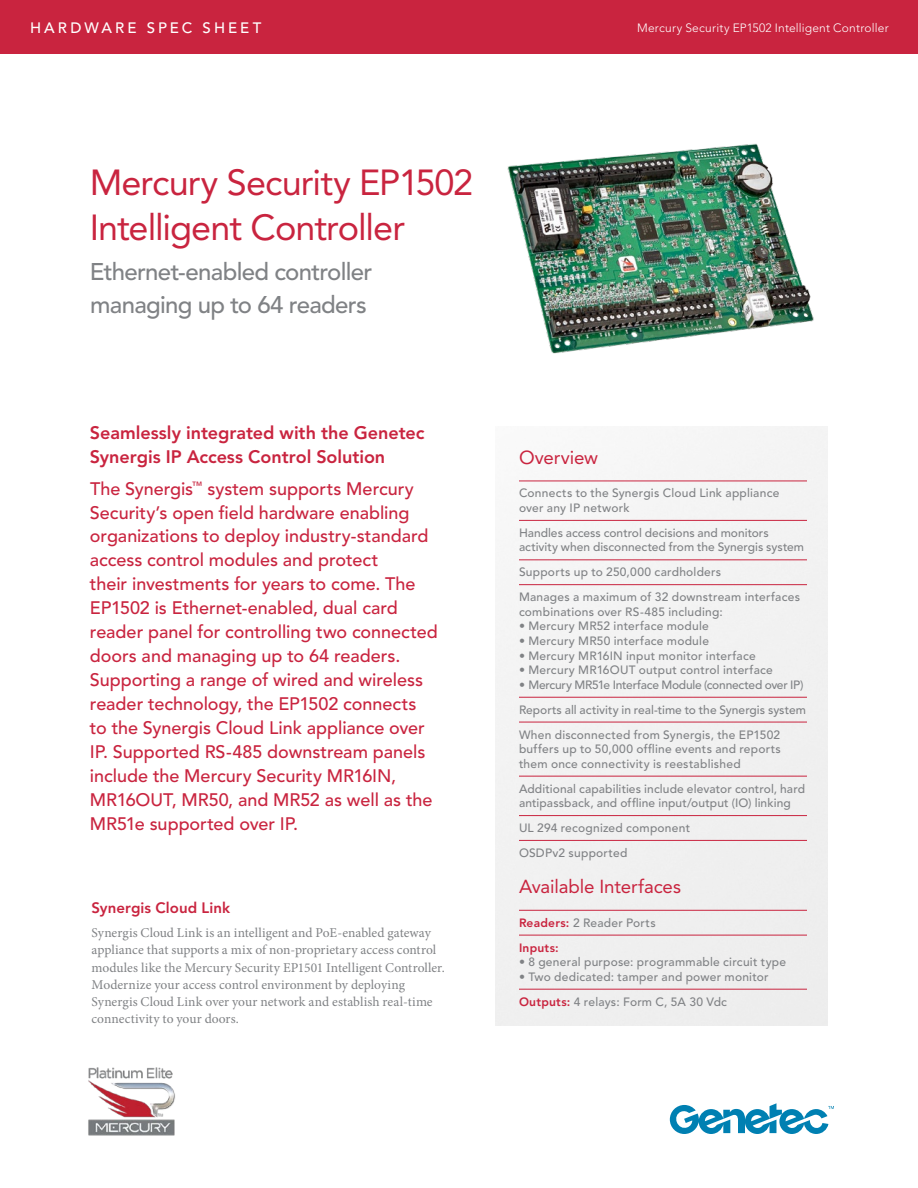
<style>
.page{position:relative;width:918px;height:1188px;background:#fff}
.page>*{position:absolute;margin:0;border:0;box-sizing:border-box;transform-origin:0 0}
.t1{font:36px/45px "Avenir LT Std";letter-spacing:-.025em;color:#c9243f}
.t2{font:500 24px/33px "Avenir LT Std";letter-spacing:-.03em;color:#808285}
.t3{font:18.75px "Avenir LT Std";letter-spacing:-.005em;color:#c9243f}
.t4{font:500 18px/24px "Avenir LT Pro";color:#c9243f}
.t5{font:800 18px/24px "Avenir LT Pro";color:#c9243f}
.t6{font:500 15px "Avenir LT Std";letter-spacing:.2em;color:#fff}
.t7{font:800 15px "Avenir LT Std";letter-spacing:.005em;color:#c9243f}
.t8{font:13.5px/17.2px "Minion Pro";color:#808285}
.t9{font:500 12px/24.9px "Avenir LT Std";letter-spacing:.015em;color:#808285}
.t10{font:300 12px "Avenir LT Std";letter-spacing:.015em;color:#fff}
.t11{font:800 12px/24.9px "Avenir LT Std";letter-spacing:.02em;color:#c9243f}
.s1{font-weight:500;color:#808285}
.s2{font-weight:800;color:#c9243f}
</style>
<div class="page">
<div style="left:495px;top:427px;width:333px;height:599px;background:#f1f1f1"></div>
<div style="left:0;top:0;width:918px;height:54px;background:#c9243f"></div>
<hr style="left:519px;top:481px;width:288px;height:1px;background:#c9243f">
<hr style="left:519px;top:520px;width:288px;height:1px;background:#c9243f">
<hr style="left:519px;top:560px;width:288px;height:1px;background:#c9243f">
<hr style="left:519px;top:584px;width:288px;height:1px;background:#c9243f">
<hr style="left:519px;top:697px;width:288px;height:1px;background:#c9243f">
<hr style="left:519px;top:722px;width:288px;height:1px;background:#c9243f">
<hr style="left:519px;top:776px;width:288px;height:1px;background:#c9243f">
<hr style="left:519px;top:815px;width:288px;height:1px;background:#c9243f">
<hr style="left:519px;top:840px;width:288px;height:1px;background:#c9243f">
<hr style="left:519px;top:910px;width:288px;height:1px;background:#c9243f">
<hr style="left:519px;top:935px;width:288px;height:1px;background:#c9243f">
<hr style="left:519px;top:989px;width:288px;height:1px;background:#c9243f">
<svg style="left:670px;top:1103px;width:164px;height:31px"></svg>
<img style="left:507px;top:143px;width:307px;height:211px">
<img style="left:88px;top:1067px;width:87px;height:69px">
<p class="t6" style="left:30px;top:19px;width:233px">HARDWARE SPEC SHEET</p>
<p class="t10" style="left:637px;top:20px;width:253px">Mercury Security EP1502 Intelligent Controller</p>
<h1 class="t1" style="left:90px;top:161px;width:385px">Mercury Security EP1502<br>Intelligent Controller</h1>
<h2 class="t2" style="left:90px;top:256px;width:284px">Ethernet-enabled controller managing up to 64 readers</h2>
<h3 class="t5" style="left:90px;top:421px;width:336px">Seamlessly integrated with the Genetec<br>Synergis IP Access Control Solution</h3>
<p class="t4" style="left:90px;top:477px;width:349px">The Synergis<sup>™</sup> system supports Mercury Security’s open field hardware enabling organizations to deploy industry-standard access control modules and protect<br>their investments for years to come. The EP1502 is Ethernet-enabled, dual card reader panel for controlling two connected doors and managing up to 64 readers.<br>Supporting a range of wired and wireless reader technology, the EP1502 connects<br>to the Synergis Cloud Link appliance over IP. Supported RS-485 downstream panels include the Mercury Security MR16IN, MR16OUT, MR50, and MR52 as well as the MR51e supported over IP.</p>
<p class="t7" style="left:92px;top:899px;width:140px">Synergis Cloud Link</p>
<p class="t8" style="left:92px;top:924px;width:355px">Synergis Cloud Link is an intelligent and PoE-enabled gateway appliance that supports a mix of non-proprietary access control modules like the Mercury Security EP1501 Intelligent Controller.<br>Modernize your access control environment by deploying Synergis Cloud Link over your network and establish real-time connectivity to your doors.</p>
<h3 class="t3" style="left:519px;top:446px;width:81px">Overview</h3>
<p class="t9" style="left:519px;top:486px;width:262px;line-height:14.7px">Connects to the Synergis Cloud Link appliance over any IP network</p>
<p class="t9" style="left:519px;top:526px;width:287px;line-height:14.7px">Handles access control decisions and monitors activity when disconnected from the Synergis system</p>
<p class="t9" style="left:519px;top:560px;width:283px">Supports up to 250,000 cardholders<br>Manages a maximum of 32 downstream interfaces</p>
<p class="t9" style="left:519px;top:599px;width:205px">combinations over RS-485 including:</p>
<p class="t9" style="left:519px;top:614px;width:191px">• Mercury MR52 interface module</p>
<p class="t9" style="left:519px;top:629px;width:192px">• Mercury MR50 interface module</p>
<p class="t9" style="left:519px;top:643px;width:238px">• Mercury MR16IN input monitor interface</p>
<p class="t9" style="left:519px;top:658px;width:255px">• Mercury MR16OUT output control interface</p>
<p class="t9" style="left:519px;top:673px;width:289px">• Mercury MR51e Interface Module (connected over IP)<br>Reports all activity in real-time to the Synergis system<br>When disconnected from Synergis, the EP1502</p>
<p class="t9" style="left:519px;top:742px;width:263px;line-height:14.7px">buffers up to 50,000 offline events and reports them once connectivity is reestablished</p>
<p class="t9" style="left:519px;top:781px;width:288px;line-height:14.7px">Additional capabilities include elevator control, hard antipassback, and offline input/output (IO) linking</p>
<p class="t9" style="left:519px;top:816px;width:173px">UL 294 recognized component<br>OSDPv2 supported</p>
<h3 class="t3" style="left:519px;top:876px;width:164px">Available Interfaces</h3>
<p class="t11" style="left:519px;top:910px;width:138px">Readers: <span class="s1">2 Reader Ports<br></span>Inputs:</p>
<p class="t9" style="left:519px;top:950px;width:269px">• 8 general purpose: programmable circuit type</p>
<p class="t9" style="left:519px;top:965px;width:251px">• Two dedicated: tamper and power monitor<br><span class="s2">Outputs:</span> 4 relays: Form C, 5A 30 Vdc</p>
</div>
